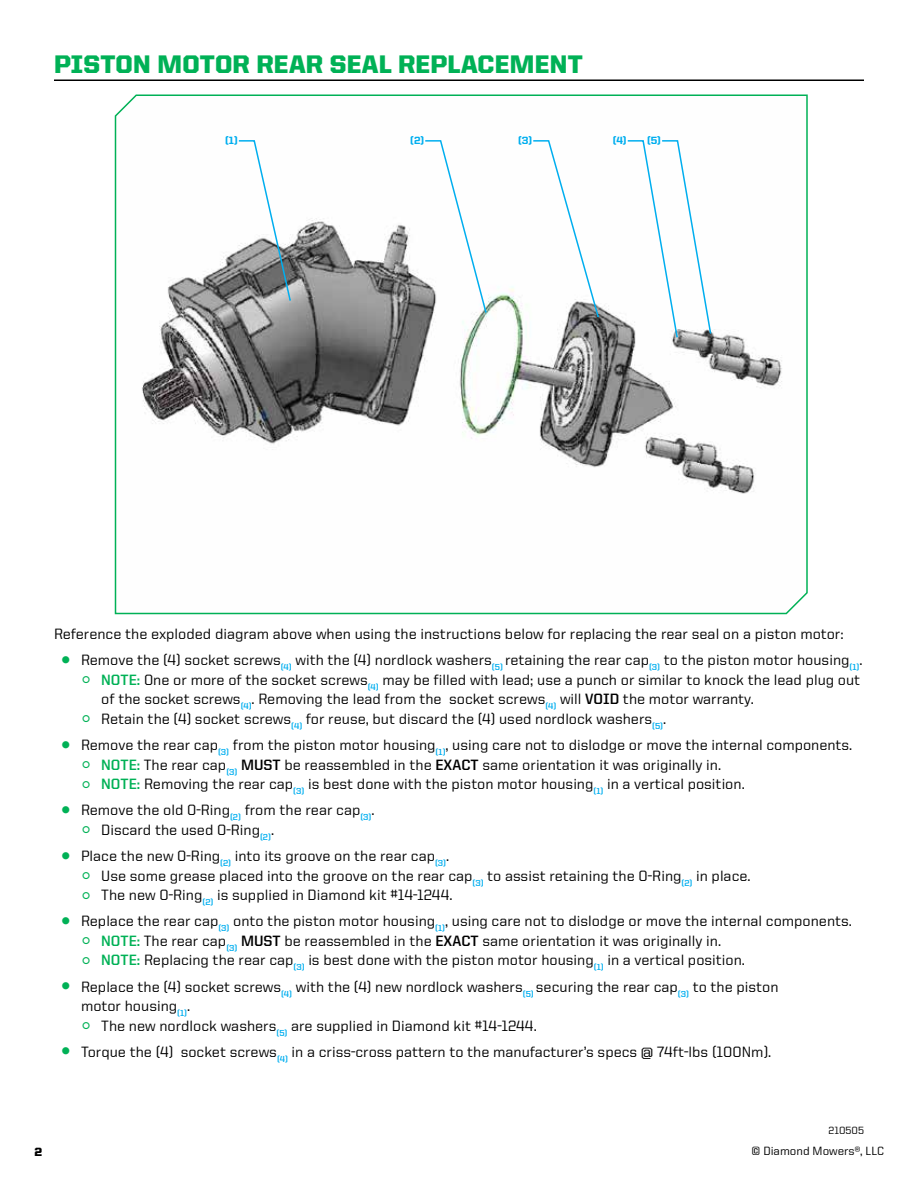
<style>
.page{position:relative;width:918px;height:1188px;background:#fff}
.page>*{position:absolute;margin:0;border:0;box-sizing:border-box;transform-origin:0 0}
.follower_1{font:900 25.5px "United Sans Reg";letter-spacing:.01em;color:#00b156}
.Body_Text{font:500 15px/19.5px "United Sans Reg";color:#000}
.t1{font:500 12px "United Sans Reg";color:#000}
.t2{font:900 12px "United Sans Reg";color:#000}
.caption_text{font:800 10.5px "United Sans Reg";color:#00aeef}
.t3{font:500 10.5px "United Sans Reg";color:#000}
.s1{font-family:"Arial";font-weight:400;font-size:28.5px;color:#00b156}
.s2{font-weight:700;color:#00b156}
.s3{font-weight:700}
</style>
<div class="page">
<hr style="left:54px;top:80px;width:810px;height:1px;background:#000">
<svg style="left:114px;top:94px;width:694px;height:521px"></svg>
<svg style="left:237px;top:139px;width:55px;height:163px"></svg>
<svg style="left:424px;top:139px;width:64px;height:175px"></svg>
<svg style="left:532px;top:139px;width:68px;height:179px"></svg>
<svg style="left:626px;top:139px;width:86px;height:200px"></svg>
<p class="follower_1" style="left:54px;top:50px;width:530px">PISTON MOTOR REAR SEAL REPLACEMENT</p>
<p class="caption_text" style="left:225px;top:135px;width:14px">(1)</p>
<p class="caption_text" style="left:410px;top:135px;width:15px">(2)</p>
<p class="caption_text" style="left:518px;top:135px;width:16px">(3)</p>
<p class="caption_text" style="left:613px;top:135px;width:15px">(4)</p>
<p class="caption_text" style="left:647px;top:135px;width:15px">(5)</p>
<p class="Body_Text" style="left:54px;top:624px;width:791px">Reference the exploded diagram above when using the instructions below for replacing the rear seal on a piston motor:</p>
<p class="Body_Text" style="left:61px;top:650px;width:803px"><span class="s1">•</span> Remove the (4) socket screws<sub>(4)</sub> with the (4) nordlock washers<sub>(5)</sub> retaining the rear cap<sub>(3)</sub> to the piston motor housing<sub>(1)</sub>.</p>
<p class="Body_Text" style="left:101px;top:670px;width:761px;text-indent:-20px"><span class="s1">◦</span> <span class="s2">NOTE:</span> One or more of the socket screws<sub>(4)</sub> may be filled with lead; use a punch or similar to knock the lead plug out of the socket screws<sub>(4)</sub>. Removing the lead from the socket screws<sub>(4)</sub> will <span class="s3">VOID</span> the motor warranty.</p>
<p class="Body_Text" style="left:81px;top:709px;width:587px"><span class="s1">◦</span> Retain the (4) socket screws<sub>(4)</sub> for reuse, but discard the (4) used nordlock washers<sub>(5)</sub>.</p>
<p class="Body_Text" style="left:61px;top:735px;width:793px"><span class="s1">•</span> Remove the rear cap<sub>(3)</sub> from the piston motor housing<sub>(1)</sub>, using care not to dislodge or move the internal components.</p>
<p class="Body_Text" style="left:81px;top:755px;width:642px"><span class="s1">◦</span> <span class="s2">NOTE:</span> The rear cap<sub>(3)</sub> <span class="s3">MUST</span> be reassembled in the <span class="s3">EXACT</span> same orientation it was originally in.</p>
<p class="Body_Text" style="left:81px;top:774px;width:665px"><span class="s1">◦</span> <span class="s2">NOTE:</span> Removing the rear cap<sub>(3)</sub> is best done with the piston motor housing<sub>(1)</sub> in a vertical position.</p>
<p class="Body_Text" style="left:61px;top:800px;width:315px"><span class="s1">•</span> Remove the old O-Ring<sub>(2)</sub> from the rear cap<sub>(3)</sub>.</p>
<p class="Body_Text" style="left:81px;top:820px;width:195px"><span class="s1">◦</span> Discard the used O-Ring<sub>(2)</sub>.</p>
<p class="Body_Text" style="left:61px;top:846px;width:390px"><span class="s1">•</span> Place the new O-Ring<sub>(2)</sub> into its groove on the rear cap<sub>(3)</sub>.</p>
<p class="Body_Text" style="left:81px;top:866px;width:671px"><span class="s1">◦</span> Use some grease placed into the groove on the rear cap<sub>(3)</sub> to assist retaining the O-Ring<sub>(2)</sub> in place.</p>
<p class="Body_Text" style="left:81px;top:885px;width:373px"><span class="s1">◦</span> The new O-Ring<sub>(2)</sub> is supplied in Diamond kit #14-1244.</p>
<p class="Body_Text" style="left:61px;top:911px;width:793px"><span class="s1">•</span> Replace the rear cap<sub>(3)</sub> onto the piston motor housing<sub>(1)</sub>, using care not to dislodge or move the internal components.</p>
<p class="Body_Text" style="left:81px;top:931px;width:642px"><span class="s1">◦</span> <span class="s2">NOTE:</span> The rear cap<sub>(3)</sub> <span class="s3">MUST</span> be reassembled in the <span class="s3">EXACT</span> same orientation it was originally in.</p>
<p class="Body_Text" style="left:81px;top:950px;width:666px"><span class="s1">◦</span> <span class="s2">NOTE:</span> Replacing the rear cap<sub>(3)</sub> is best done with the piston motor housing<sub>(1)</sub> in a vertical position.</p>
<p class="Body_Text" style="left:81px;top:977px;width:699px;text-indent:-20px"><span class="s1">•</span> Replace the (4) socket screws<sub>(4)</sub> with the (4) new nordlock washers<sub>(5)</sub> securing the rear cap<sub>(3)</sub> to the piston motor housing<sub>(1)</sub>.</p>
<p class="Body_Text" style="left:81px;top:1016px;width:457px"><span class="s1">◦</span> The new nordlock washers<sub>(5)</sub> are supplied in Diamond kit #14-1244.</p>
<p class="Body_Text" style="left:61px;top:1042px;width:712px"><span class="s1">•</span> Torque the (4) socket screws<sub>(4)</sub> in a criss-cross pattern to the manufacturer’s specs @ 74ft-lbs (100Nm).</p>
<p class="t2" style="left:35px;top:1145px;width:9px">2</p>
<p class="t3" style="left:829px;top:1125px;width:37px">210505</p>
<p class="t1" style="left:752px;top:1145px;width:134px">© Diamond Mowers®, LLC</p>
</div>
